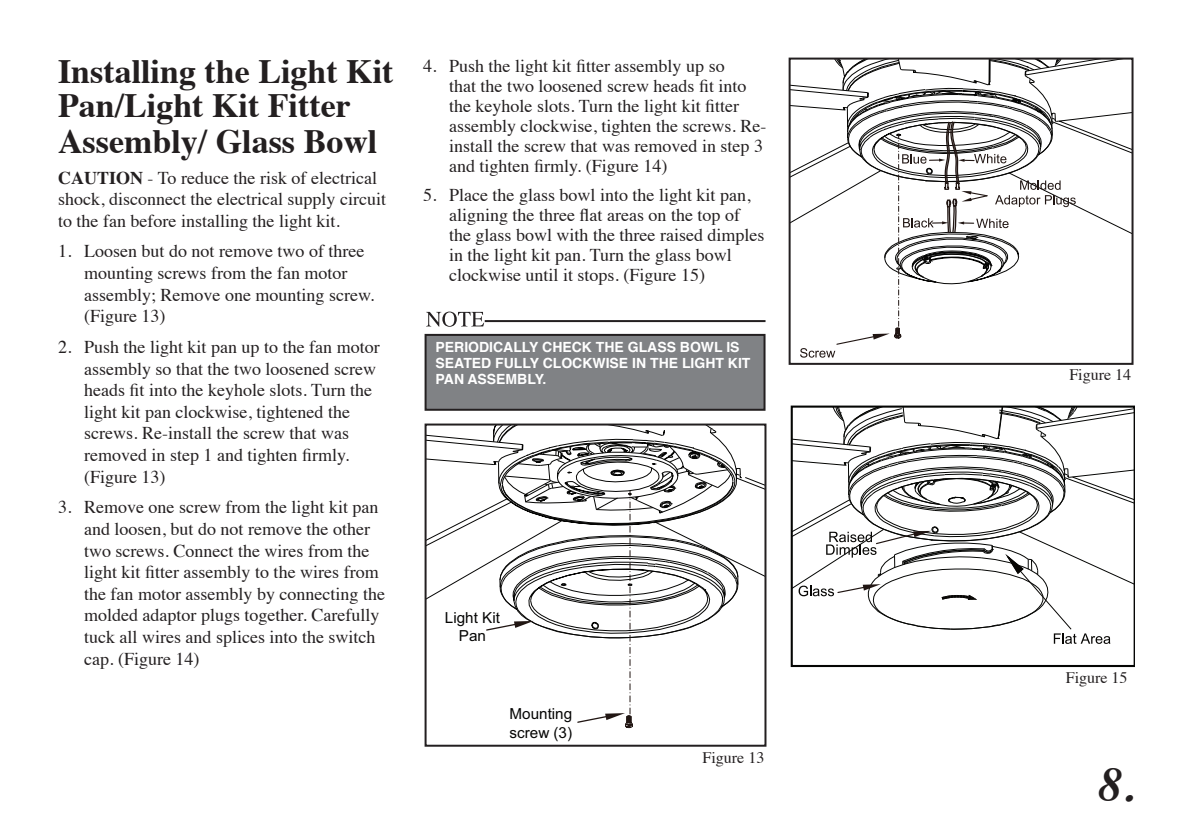
<style>
.page{position:relative;width:1190px;height:823px;background:#fff}
.page>*{position:absolute;margin:0;border:0;box-sizing:border-box;transform-origin:0 0}
.t1{font:italic 700 48px "Times";color:#231f20}
.t2{font:700 34px/35px "Times";color:#231f20}
.t3{font:18px/21.6px "Times";color:#231f20}
.t4{font:16px "Times";color:#231f20}
.t5{font:15.2px/18.2px "Arial";color:#050504;text-align:center}
.t6{font:700 14px/16px "Helvetica";color:#fff}
.s1{font-weight:700}
</style>
<div class="page">
<svg style="left:425px;top:410px;width:340px;height:318px"></svg>
<div style="left:424px;top:423px;width:342px;height:323px;border:2px solid #231f20"></div>
<svg style="left:791px;top:61px;width:339px;height:296px"></svg>
<div style="left:788px;top:58px;width:345px;height:307px;border:2px solid #231f20"></div>
<div style="left:425px;top:335px;width:339px;height:74px;background:#808285"></div>
<div style="left:424px;top:334px;width:341px;height:76px;border:2px solid #231f20"></div>
<hr style="left:484px;top:320px;width:281px;height:2px;background:#231f20">
<svg style="left:426px;top:311px;width:58px;height:15px"></svg>
<svg style="left:790px;top:405px;width:344px;height:261px"></svg>
<svg style="left:791px;top:405px;width:343px;height:240px"></svg>
<h2 class="t2" style="left:58px;top:50px;width:337px">Installing the Light Kit<br>Pan/Light Kit Fitter<br>Assembly/ Glass Bowl</h2>
<p class="t3" style="left:58px;top:165px;width:329px"><span class="s1">CAUTION</span> - To reduce the risk of electrical shock, disconnect the electrical supply circuit to the fan before installing the light kit.</p>
<p class="t3" style="left:84px;top:239px;width:292px;text-indent:-26px">1. Loosen but do not remove two of three mounting screws from the fan motor assembly; Remove one mounting screw. (Figure 13)</p>
<p class="t3" style="left:84px;top:334px;width:297px;text-indent:-26px">2. Push the light kit pan up to the fan motor assembly so that the two loosened screw heads fit into the keyhole slots. Turn the light kit pan clockwise, tightened the screws. Re-install the screw that was removed in step 1 and tighten firmly. (Figure 13)</p>
<p class="t3" style="left:84px;top:494px;width:302px;text-indent:-26px">3. Remove one screw from the light kit pan and loosen, but do not remove the other two screws. Connect the wires from the light kit fitter assembly to the wires from the fan motor assembly by connecting the molded adaptor plugs together. Carefully tuck all wires and splices into the switch cap. (Figure 14)</p>
<p class="t3" style="left:449px;top:54px;width:319px;line-height:20px;text-indent:-26px">4. Push the light kit fitter assembly up so<br>that the two loosened screw heads fit into the keyhole slots. Turn the light kit fitter assembly clockwise, tighten the screws. Re&shy;install the screw that was removed in step 3 and tighten firmly. (Figure 14)</p>
<p class="t3" style="left:449px;top:183px;width:317px;line-height:20px;text-indent:-26px">5. Place the glass bowl into the light kit pan, aligning the three flat areas on the top of the glass bowl with the three raised dimples in the light kit pan. Turn the glass bowl clockwise until it stops. (Figure 15)</p>
<p class="t6" style="left:435px;top:339px;width:316px">PERIODICALLY CHECK THE GLASS BOWL IS<br>SEATED FULLY CLOCKWISE IN THE LIGHT KIT<br>PAN ASSEMBLY.</p>
<p class="t5" style="left:445px;top:608px;width:56px">Light Kit<br>Pan</p>
<p class="t5" style="left:509px;top:704px;width:64px;text-align:left">Mounting screw (3)</p>
<p class="t4" style="left:702px;top:742px;width:63px">Figure 13</p>
<p class="t4" style="left:1069px;top:359px;width:63px">Figure 14</p>
<p class="t4" style="left:1065px;top:662px;width:63px">Figure 15</p>
<h1 class="t1" style="left:1098px;top:739px;width:37px">8.</h1>
</div>
